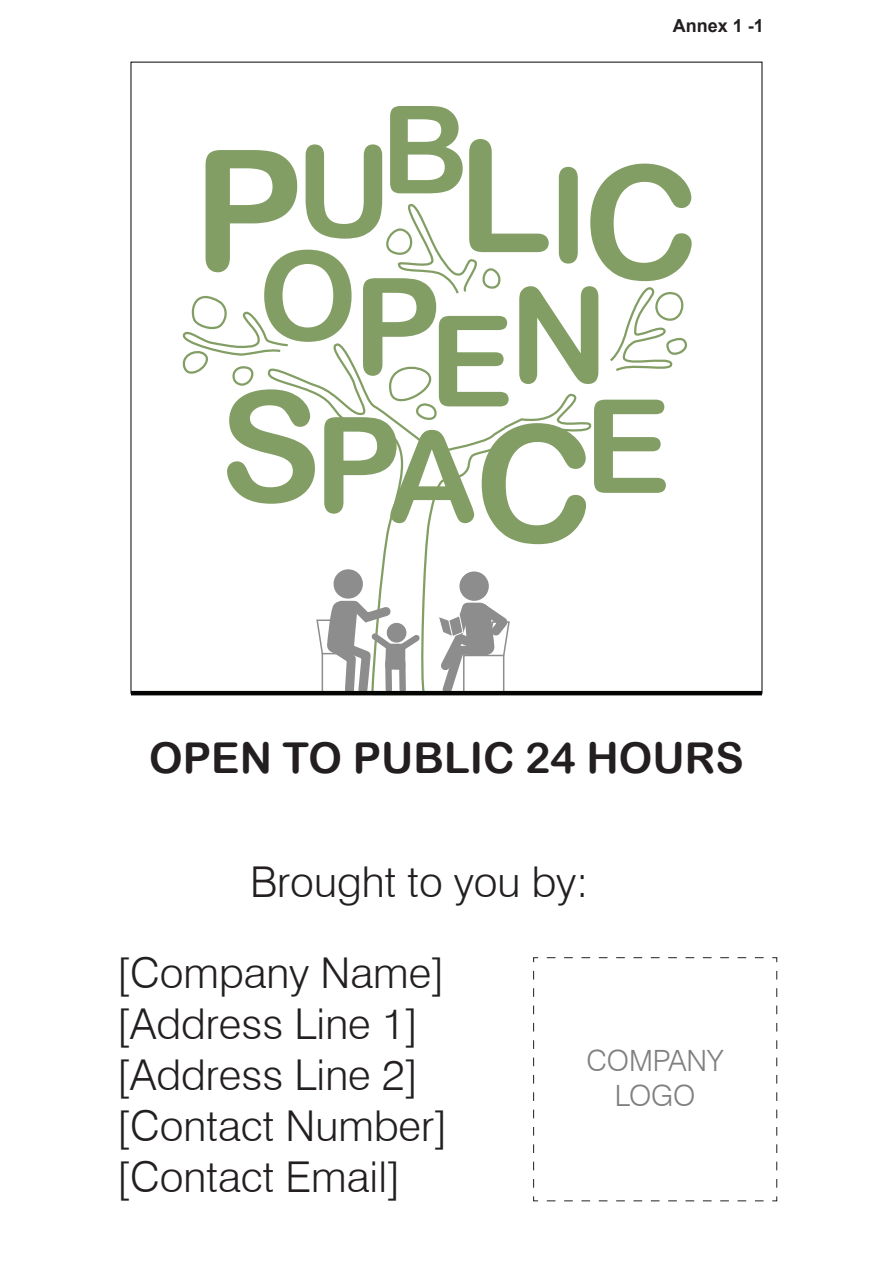
<style>
.page{position:relative;width:893px;height:1263px;background:#fff}
.page>*{position:absolute;margin:0;border:0;box-sizing:border-box;transform-origin:0 0}
.t1{font:300 42.53px/51px "Swiss 721 BT";color:#231f20}
.t2{font:42.53px "Arial Rounded MT Bold";color:#231f20}
.t3{font:300 29.33px/35.2px "Swiss 721 BT";color:#7f807f;text-align:center}
.t4{font:700 18px "Arial";color:#231f20}
</style>
<div class="page">
<svg style="left:533px;top:1196px;width:231px;height:5px"></svg>
<svg style="left:533px;top:957px;width:6px;height:231px"></svg>
<svg style="left:547px;top:957px;width:230px;height:6px"></svg>
<svg style="left:772px;top:971px;width:5px;height:230px"></svg>
<svg style="left:262px;top:544px;width:329px;height:152px"></svg>
<svg style="left:182px;top:106px;width:510px;height:438px"></svg>
<div style="left:334px;top:569px;width:29px;height:30px;background:#8d8d8d;border-radius:50%"></div>
<div style="left:459px;top:571px;width:30px;height:30px;background:#8d8d8d;border-radius:50%"></div>
<svg style="left:315px;top:593px;width:110px;height:103px"></svg>
<svg style="left:433px;top:595px;width:83px;height:101px"></svg>
<hr style="left:131px;top:691px;width:631px;height:4px;background:#040503">
<p class="t4" style="left:673px;top:13px;width:93px">Annex 1 -1</p>
<p class="t2" style="left:149px;top:733px;width:596px">OPEN TO PUBLIC 24 HOURS</p>
<p class="t1" style="left:116px;top:836px;width:474px;line-height:90.9px;text-indent:134px">Brought to you by: [Company Name]</p>
<p class="t1" style="left:116px;top:998px;width:333px">[Address Line 1] [Address Line 2] [Contact Number] [Contact Email]</p>
<p class="t3" style="left:586px;top:1042px;width:139px">COMPANY<br>LOGO</p>
</div>
